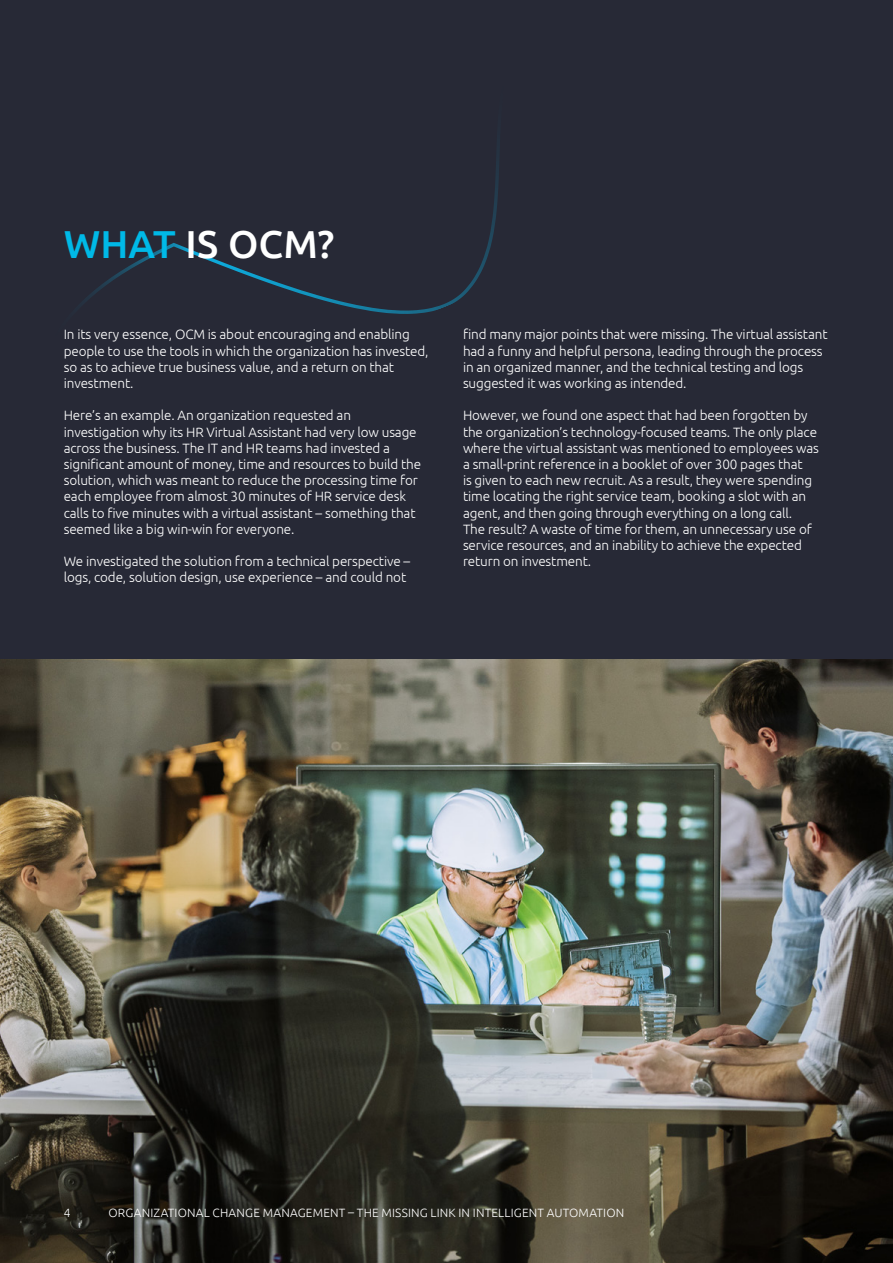
<style>
.page{position:relative;width:893px;height:1263px;background:#272936}
.page>*{position:absolute;margin:0;border:0;box-sizing:border-box;transform-origin:0 0}
.t1{font:500 39px "Ubuntu";color:#fff}
.t2{font:300 13.5px/16.2px "Ubuntu";letter-spacing:-.01em;color:#fff}
.t3{font:300 12px "Ubuntu";letter-spacing:.015em;color:#fff}
.s1{color:#00b9e7}
</style>
<div class="page">
<img style="left:0;top:659px;width:893px;height:604px">
<svg style="left:83px;top:150px;width:416px;height:164px"></svg>
<h1 class="t1" style="left:64px;top:220px;width:272px"><span class="s1">WHAT</span> IS OCM?</h1>
<p class="t2" style="left:64px;top:326px;width:366px">In its very essence, OCM is about encouraging and enabling people to use the tools in which the organization has invested, so as to achieve true business value, and a return on that investment.</p>
<p class="t2" style="left:64px;top:407px;width:359px">Here’s an example. An organization requested an investigation why its HR Virtual Assistant had very low usage across the business. The IT and HR teams had invested a significant amount of money, time and resources to build the solution, which was meant to reduce the processing time for each employee from almost 30 minutes of HR service desk calls to five minutes with a virtual assistant – something that seemed like a big win-win for everyone.</p>
<p class="t2" style="left:64px;top:553px;width:348px">We investigated the solution from a technical perspective – logs, code, solution design, use experience – and could not</p>
<p class="t2" style="left:463px;top:326px;width:366px">find many major points that were missing. The virtual assistant had a funny and helpful persona, leading through the process in an organized manner, and the technical testing and logs suggested it was working as intended.</p>
<p class="t2" style="left:463px;top:407px;width:358px">However, we found one aspect that had been forgotten by the organization’s technology-focused teams. The only place where the virtual assistant was mentioned to employees was a small-print reference in a booklet of over 300 pages that<br>is given to each new recruit. As a result, they were spending time locating the right service team, booking a slot with an agent, and then going through everything on a long call.<br>The result? A waste of time for them, an unnecessary use of service resources, and an inability to achieve the expected return on investment.</p>
<p class="t3" style="left:64px;top:1205px;width:8px">4</p>
<p class="t3" style="left:109px;top:1205px;width:517px">ORGANIZATIONAL CHANGE MANAGEMENT – THE MISSING LINK IN INTELLIGENT AUTOMATION</p>
</div>
